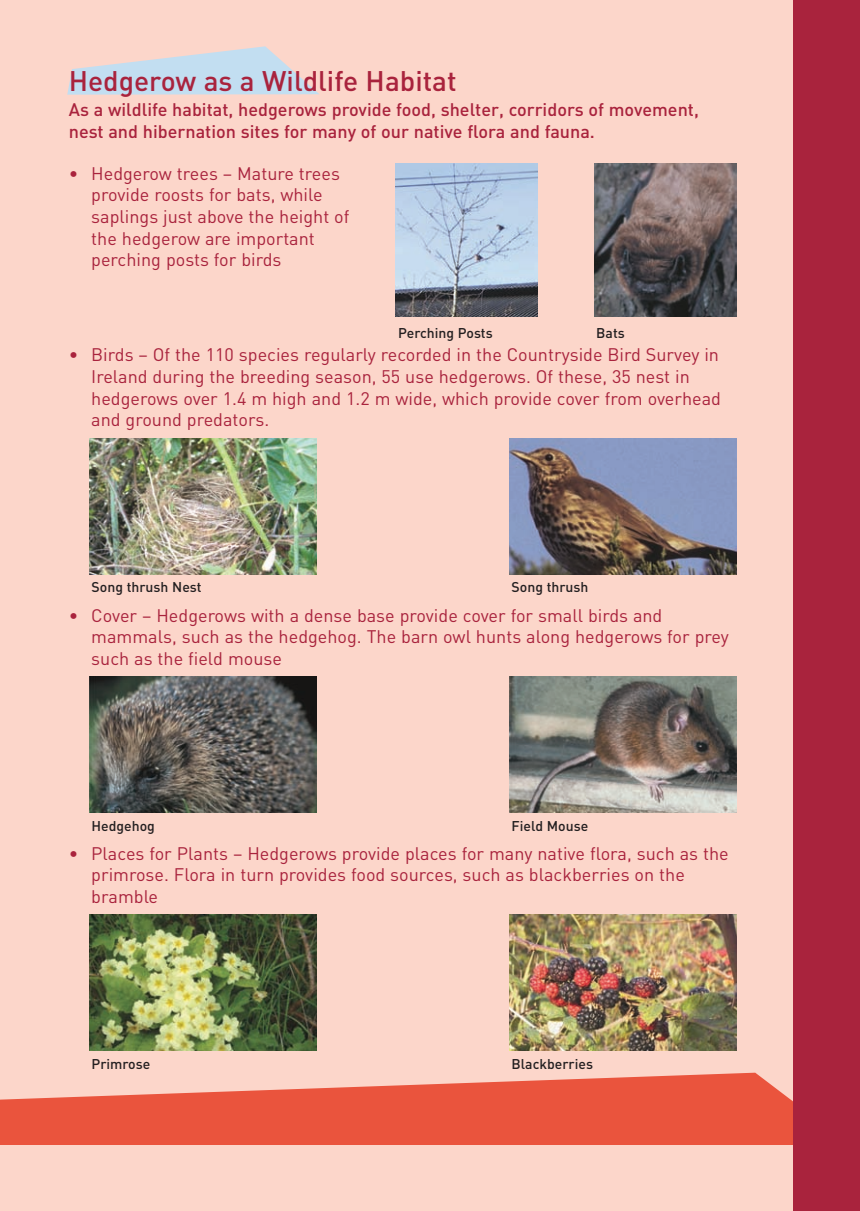
<style>
.page{position:relative;width:860px;height:1211px;background:#fff}
.page>*{position:absolute;margin:0;border:0;box-sizing:border-box;transform-origin:0 0}
.t1{font:500 28px "DIN";color:#a9233d}
.t2{font:18px/21.6px "DIN";color:#a9233d}
.t3{font:500 18px/21.6px "DIN";color:#a9233d}
.t4{font:500 14px "DIN";color:#231f20}
</style>
<div class="page">
<div style="left:0;top:0;width:859px;height:1211px;background:#fcd6ca"></div>
<svg style="left:67px;top:46px;width:252px;height:49px"></svg>
<img style="left:89px;top:438px;width:227px;height:136px">
<svg style="left:0;top:1072px;width:792px;height:72px;fill:#ea543d"></svg>
<img style="left:396px;top:163px;width:141px;height:153px">
<img style="left:89px;top:914px;width:227px;height:136px">
<img style="left:509px;top:914px;width:227px;height:136px">
<img style="left:594px;top:163px;width:142px;height:153px">
<img style="left:509px;top:438px;width:227px;height:136px">
<img style="left:89px;top:676px;width:227px;height:136px">
<img style="left:509px;top:676px;width:227px;height:136px">
<div style="left:792px;top:0;width:67px;height:1211px;background:#a9233d"></div>
<h1 class="t1" style="left:69px;top:64px;width:389px">Hedgerow as a Wildlife Habitat</h1>
<p class="t3" style="left:69px;top:99px;width:631px">As a wildlife habitat, hedgerows provide food, shelter, corridors of movement, nest and hibernation sites for many of our native flora and fauna.</p>
<p class="t2" style="left:91px;top:162px;width:259px;text-indent:-22px">• Hedgerow trees – Mature trees provide roosts for bats, while saplings just above the height of the hedgerow are important perching posts for birds</p>
<p class="t4" style="left:398px;top:325px;width:96px">Perching Posts</p>
<p class="t4" style="left:596px;top:325px;width:30px">Bats</p>
<p class="t2" style="left:91px;top:343px;width:631px;text-indent:-22px">• Birds – Of the 110 species regularly recorded in the Countryside Bird Survey in Ireland during the breeding season, 55 use hedgerows. Of these, 35 nest in hedgerows over 1.4 m high and 1.2 m wide, which provide cover from overhead and ground predators.</p>
<p class="t4" style="left:92px;top:579px;width:111px">Song thrush Nest</p>
<p class="t4" style="left:511px;top:579px;width:78px">Song thrush</p>
<p class="t2" style="left:91px;top:604px;width:638px;text-indent:-22px">• Cover – Hedgerows with a dense base provide cover for small birds and mammals, such as the hedgehog. The barn owl hunts along hedgerows for prey such as the field mouse</p>
<p class="t4" style="left:92px;top:818px;width:65px">Hedgehog</p>
<p class="t4" style="left:511px;top:818px;width:78px">Field Mouse</p>
<p class="t2" style="left:91px;top:842px;width:638px;text-indent:-23px">• Places for Plants – Hedgerows provide places for many native flora, such as the primrose. Flora in turn provides food sources, such as blackberries on the bramble</p>
<p class="t4" style="left:92px;top:1056px;width:60px">Primrose</p>
<p class="t4" style="left:511px;top:1056px;width:83px">Blackberries</p>
</div>
